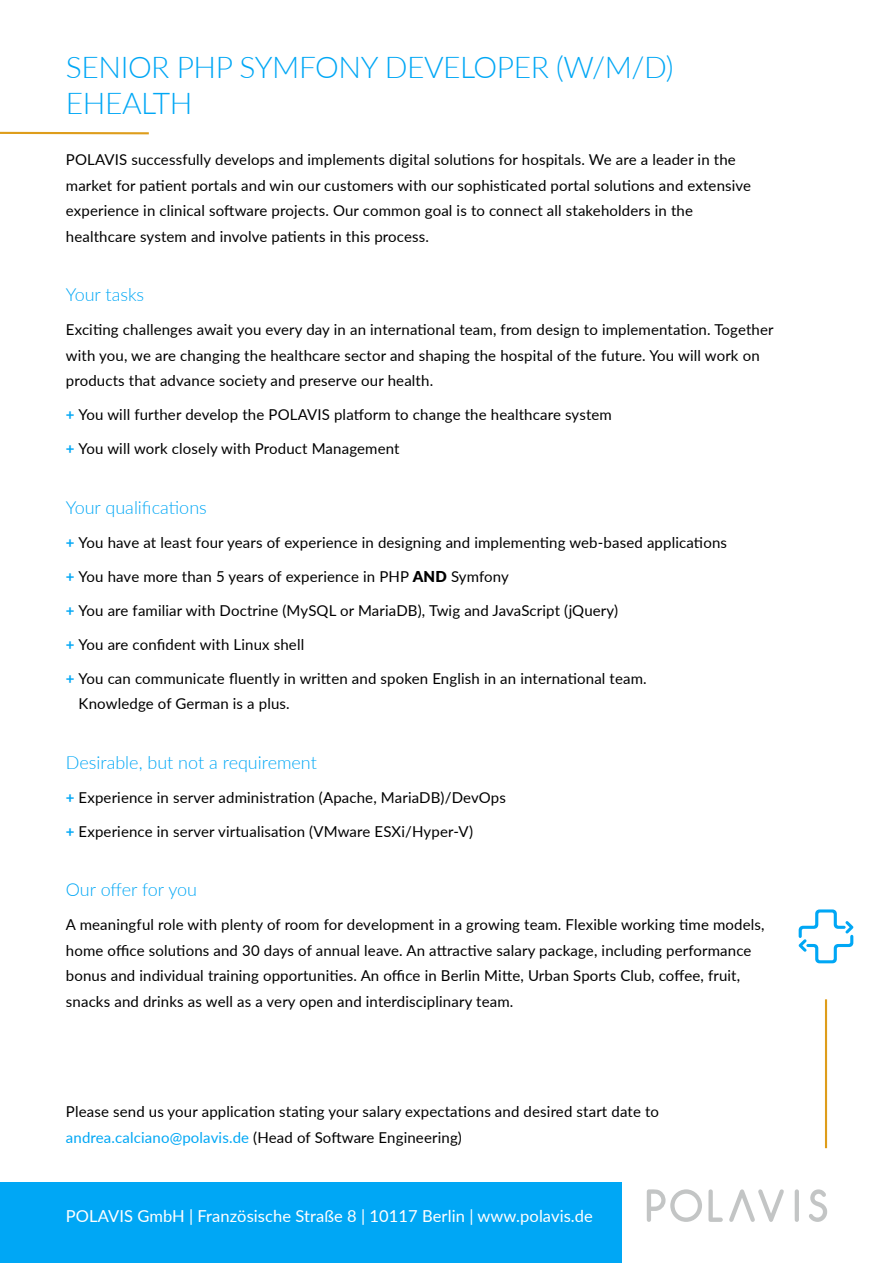
<style>
.page{position:relative;width:893px;height:1263px;background:#fff}
.page>*{position:absolute;margin:0;border:0;box-sizing:border-box;transform-origin:0 0}
.t1{font:300 30px/36px "Lato";letter-spacing:-.015em;color:#00a7f5}
.t2{font:300 18px "Lato";color:#00a7f5}
.t3{font:16.5px "Lato";letter-spacing:.005em;color:#fff}
.t4{font:15px/25.5px "Lato";letter-spacing:.01em;color:#000}
.s1{font-weight:700;color:#00a7f5}
.s2{font-weight:900}
.s3{color:#00a7f5}
</style>
<div class="page">
<svg style="left:647px;top:1189px;width:55px;height:33px"></svg>
<svg style="left:729px;top:1189px;width:55px;height:33px"></svg>
<svg style="left:809px;top:1189px;width:19px;height:33px"></svg>
<svg style="left:708px;top:1189px;width:15px;height:33px"></svg>
<svg style="left:795px;top:1189px;width:4px;height:33px"></svg>
<div style="left:0;top:1182px;width:621px;height:81px;background:#00a7f5"></div>
<hr style="left:0;top:132px;width:149px;height:2px;background:#de9d1b">
<hr style="left:825px;top:999px;width:2px;height:149px;background:#de9d1b">
<svg style="left:798px;top:909px;width:56px;height:54px"></svg>
<h1 class="t1" style="left:66px;top:48px;width:609px">SENIOR PHP SYMFONY DEVELOPER (W/M/D)<br>EHEALTH</h1>
<p class="t4" style="left:66px;top:146px;width:687px">POLAVIS successfully develops and implements digital solutions for hospitals. We are a leader in the market for patient portals and win our customers with our sophisticated portal solutions and extensive experience in clinical software projects. Our common goal is to connect all stakeholders in the healthcare system and involve patients in this process.</p>
<p class="t2" style="left:66px;top:282px;width:80px">Your tasks</p>
<p class="t4" style="left:66px;top:316px;width:709px">Exciting challenges await you every day in an international team, from design to implementation. Together with you, we are changing the healthcare sector and shaping the hospital of the future. You will work on products that advance society and preserve our health.</p>
<p class="t4" style="left:66px;top:401px;width:547px"><span class="s1">+</span> You will further develop the POLAVIS platform to change the healthcare system</p>
<p class="t4" style="left:66px;top:435px;width:335px"><span class="s1">+</span> You will work closely with Product Management</p>
<p class="t2" style="left:66px;top:495px;width:142px">Your qualifications</p>
<p class="t4" style="left:66px;top:529px;width:663px"><span class="s1">+</span> You have at least four years of experience in designing and implementing web-based applications</p>
<p class="t4" style="left:66px;top:563px;width:445px"><span class="s1">+</span> You have more than 5 years of experience in PHP <span class="s2">and</span> Symfony</p>
<p class="t4" style="left:66px;top:597px;width:554px"><span class="s1">+</span> You are familiar with Doctrine (MySQL or MariaDB), Twig and JavaScript (jQuery)</p>
<p class="t4" style="left:66px;top:631px;width:240px"><span class="s1">+</span> You are confident with Linux shell</p>
<p class="t4" style="left:79px;top:665px;width:570px;text-indent:-13px"><span class="s1">+</span> You can communicate fluently in written and spoken English in an international team.<br>Knowledge of German is a plus.</p>
<p class="t2" style="left:66px;top:750px;width:252px">Desirable, but not a requirement</p>
<p class="t4" style="left:66px;top:784px;width:442px"><span class="s1">+</span> Experience in server administration (Apache, MariaDB)/DevOps</p>
<p class="t4" style="left:66px;top:818px;width:409px"><span class="s1">+</span> Experience in server virtualisation (VMware ESXi/Hyper-V)</p>
<p class="t2" style="left:66px;top:877px;width:133px">Our offer for you</p>
<p class="t4" style="left:66px;top:911px;width:700px">A meaningful role with plenty of room for development in a growing team. Flexible working time models, home office solutions and 30 days of annual leave. An attractive salary package, including performance bonus and individual training opportunities. An office in Berlin Mitte, Urban Sports Club, coffee, fruit, snacks and drinks as well as a very open and interdisciplinary team.</p>
<p class="t4" style="left:66px;top:1098px;width:595px">Please send us your application stating your salary expectations and desired start date to <span class="s3">andrea.calciano@polavis.de</span> (Head of Software Engineering)</p>
<p class="t3" style="left:66px;top:1204px;width:529px">POLAVIS GmbH | Französische Straße 8 | 10117 Berlin | www.polavis.de</p>
</div>
